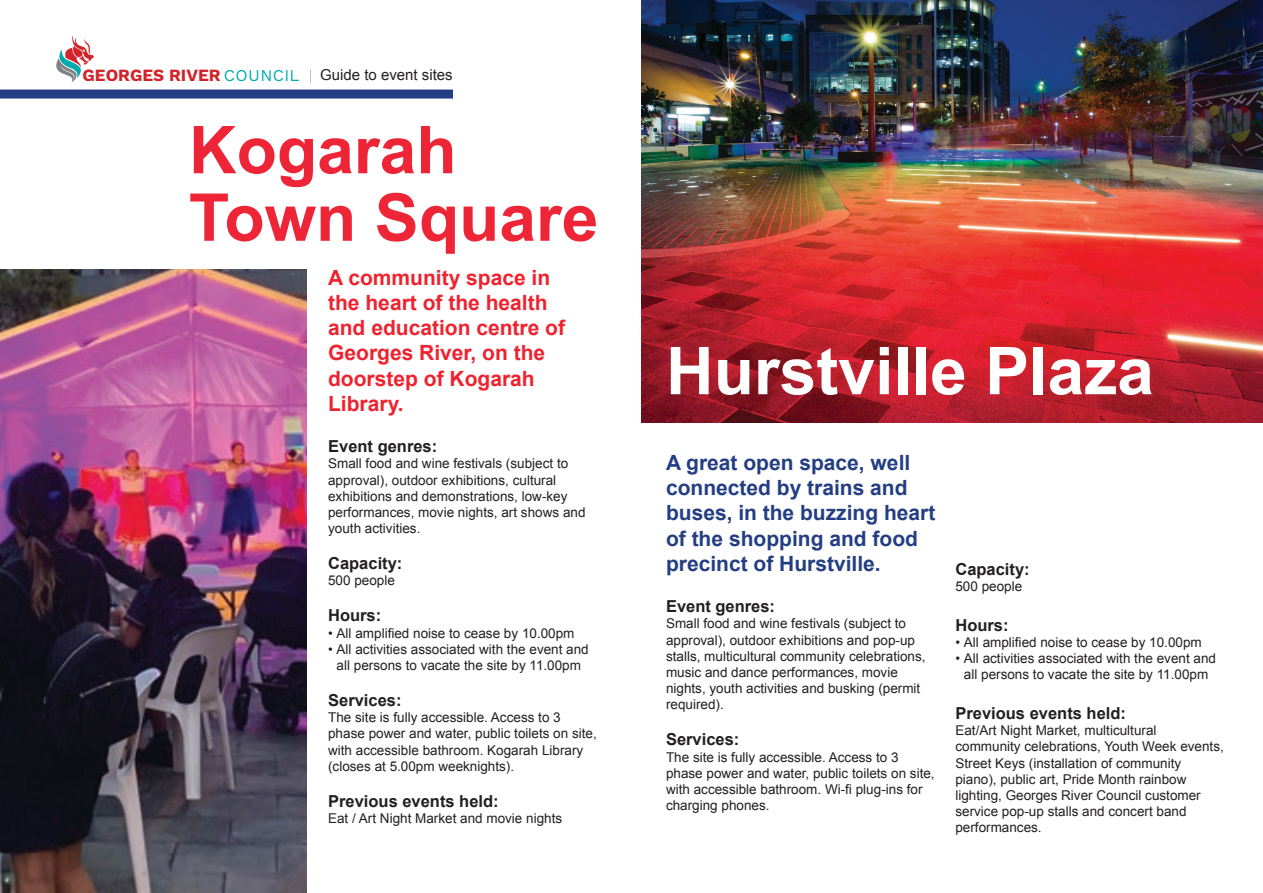
<style>
.page{position:relative;width:1263px;height:893px;background:#fff}
.page>*{position:absolute;margin:0;border:0;box-sizing:border-box;transform-origin:0 0}
.t1{font:700 66px "Arial";color:#ee2437}
.t2{font:700 66px "Arial";color:#fff}
.t3{font:700 21px/25.2px "Arial";color:#243e83}
.t4{font:700 21px/25.2px "Arial";color:#ee232f}
.t5{font:700 17.1px "Work Sans";color:#d2232a}
.t6{font:700 16.5px "Arial";color:#231f20}
.t7{font:15px "Arial";color:#231f20}
.t8{font:13.5px/16.2px "Arial";color:#231f20}
.s1{font-weight:400;font-size:16.5px;color:#00aaab}
</style>
<div class="page">
<img style="left:641px;top:0;width:622px;height:422px">
<img style="left:0;top:269px;width:307px;height:624px">
<svg style="left:56px;top:36px;width:38px;height:46px"></svg>
<div style="left:0;top:90px;width:453px;height:9px;background:#243e83"></div>
<p class="t5" style="left:83px;top:66px;width:218px">GEORGES RIVER <span class="s1">COUNCIL</span></p>
<p class="t7" style="left:308px;top:65px;width:146px">| Guide to event sites</p>
<p class="t1" style="left:189px;top:106px;width:269px">Kogarah</p>
<p class="t1" style="left:189px;top:174px;width:411px">Town Square</p>
<p class="t4" style="left:328px;top:265px;width:238px">A community space in the heart of the health and education centre of<br>Georges River, on the doorstep of Kogarah<br>Library.</p>
<p class="t6" style="left:328px;top:435px;width:111px">Event genres:</p>
<p class="t8" style="left:328px;top:456px;width:259px">Small food and wine festivals (subject to approval), outdoor exhibitions, cultural exhibitions and demonstrations, low-key performances, movie nights, art shows and youth activities.</p>
<p class="t6" style="left:328px;top:552px;width:76px">Capacity:</p>
<p class="t8" style="left:328px;top:573px;width:68px">500 people</p>
<p class="t6" style="left:328px;top:604px;width:55px">Hours:</p>
<p class="t8" style="left:328px;top:625px;width:248px">• All amplified noise to cease by 10.00pm</p>
<p class="t8" style="left:328px;top:641px;width:262px;text-align:center">• All activities associated with the event and all persons to vacate the site by 11.00pm</p>
<p class="t6" style="left:328px;top:689px;width:75px">Services:</p>
<p class="t8" style="left:328px;top:709px;width:270px">The site is fully accessible. Access to 3 phase power and water, public toilets on site, with accessible bathroom. Kogarah Library (closes at 5.00pm weeknights).</p>
<p class="t6" style="left:328px;top:790px;width:172px">Previous events held:</p>
<p class="t8" style="left:328px;top:810px;width:236px">Eat / Art Night Market and movie nights</p>
<p class="t2" style="left:666px;top:327px;width:489px">Hurstville Plaza</p>
<p class="t3" style="left:666px;top:451px;width:271px">A great open space, well connected by trains and buses, in the buzzing heart of the shopping and food precinct of Hurstville.</p>
<p class="t6" style="left:666px;top:595px;width:111px">Event genres:</p>
<p class="t8" style="left:666px;top:616px;width:261px">Small food and wine festivals (subject to approval), outdoor exhibitions and pop-up stalls, multicultural community celebrations, music and dance performances, movie nights, youth activities and busking (permit required).</p>
<p class="t6" style="left:666px;top:729px;width:75px">Services:</p>
<p class="t8" style="left:666px;top:749px;width:270px">The site is fully accessible. Access to 3 phase power and water, public toilets on site, with accessible bathroom. Wi-fi plug-ins for charging phones.</p>
<p class="t6" style="left:955px;top:558px;width:76px">Capacity:</p>
<p class="t8" style="left:955px;top:579px;width:68px">500 people</p>
<p class="t6" style="left:955px;top:614px;width:55px">Hours:</p>
<p class="t8" style="left:955px;top:634px;width:248px">• All amplified noise to cease by 10.00pm</p>
<p class="t8" style="left:955px;top:651px;width:262px;text-align:center">• All activities associated with the event and all persons to vacate the site by 11.00pm</p>
<p class="t6" style="left:955px;top:702px;width:172px">Previous events held:</p>
<p class="t8" style="left:955px;top:723px;width:270px">Eat/Art Night Market, multicultural community celebrations, Youth Week events, Street Keys (installation of community piano), public art, Pride Month rainbow lighting, Georges River Council customer service pop-up stalls and concert band performances.</p>
</div>
